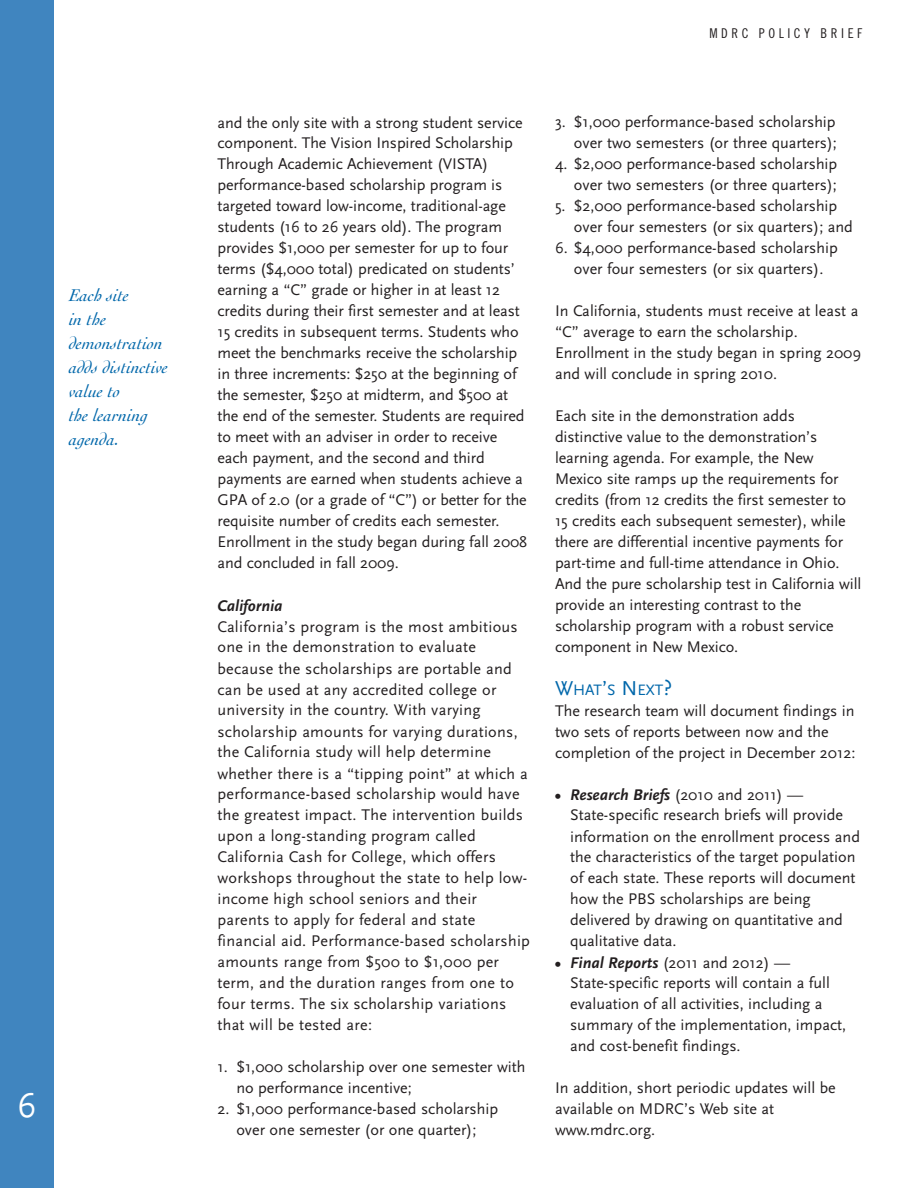
<style>
.page{position:relative;width:918px;height:1188px;background:#fff}
.page>*{position:absolute;margin:0;border:0;box-sizing:border-box;transform-origin:0 0}
.t1{font:36px "Scala Sans";color:#fff}
.t2{font:italic 18px/24px "Cochin";color:#0067aa}
.t3{font:16.2px/21px "Scala Sans";color:#231f20}
.t4{font:italic 700 16.2px "Scala Sans";color:#231f20}
.t5{font:15.75px "Scala Sans";color:#0067aa}
.t6{font:13.5px "Trade Gothic Cond Eighteen";letter-spacing:.26em;color:#231f20}
.s1{font-size:21px}
.s2{font-weight:700}
.s3{font-weight:700;font-style:italic}
</style>
<div class="page">
<div style="left:0;top:0;width:54px;height:1188px;background:#4085bf"></div>
<p class="t2" style="left:69px;top:283px;width:101px">Each site<br>in the demonstration adds distinctive value to<br>the learning agenda.</p>
<h1 class="t1" style="left:17px;top:1084px;width:21px">6</h1>
<p class="t6" style="left:709px;top:28px;width:155px">MDRC POLICY BRIEF</p>
<p class="t3" style="left:218px;top:111px;width:311px">and the only site with a strong student service component. The Vision Inspired Scholarship Through Academic Achievement (VISTA) performance-based scholarship program is targeted toward low-income, traditional-age students (16 to 26 years old). The program provides $1,000 per semester for up to four terms ($4,000 total) predicated on students’ earning a “C” grade or higher in at least 12 credits during their first semester and at least 15 credits in subsequent terms. Students who meet the benchmarks receive the scholarship in three increments: $250 at the beginning of the semester, $250 at midterm, and $500 at the end of the semester. Students are required to meet with an adviser in order to receive each payment, and the second and third payments are earned when students achieve a GPA of 2.0 (or a grade of “C”) or better for the requisite number of credits each semester.<br>Enrollment in the study began during fall 2008 and concluded in fall 2009.</p>
<p class="t4" style="left:218px;top:595px;width:67px">California</p>
<p class="t3" style="left:218px;top:615px;width:314px">California’s program is the most ambitious one in the demonstration to evaluate because the scholarships are portable and can be used at any accredited college or university in the country. With varying scholarship amounts for varying durations, the California study will help determine whether there is a “tipping point” at which a performance-based scholarship would have the greatest impact. The intervention builds upon a long-standing program called California Cash for College, which offers workshops throughout the state to help low&shy;income high school seniors and their parents to apply for federal and state financial aid. Performance-based scholarship amounts range from $500 to $1,000 per term, and the duration ranges from one to four terms. The six scholarship variations that will be tested are:</p>
<p class="t3" style="left:236px;top:1056px;width:291px;text-indent:-19px">1. $1,000 scholarship over one semester with no performance incentive;</p>
<p class="t3" style="left:218px;top:1098px;width:282px;text-align:center">2. $1,000 performance-based scholarship over one semester (or one quarter);</p>
<p class="t3" style="left:555px;top:111px;width:283px;text-align:right">3. $1,000 performance-based scholarship over two semesters (or three quarters);</p>
<p class="t3" style="left:555px;top:153px;width:284px;text-align:right">4. $2,000 performance-based scholarship over two semesters (or three quarters);</p>
<p class="t3" style="left:574px;top:195px;width:281px;text-indent:-19px">5. $2,000 performance-based scholarship over four semesters (or six quarters); and</p>
<p class="t3" style="left:555px;top:237px;width:284px;text-align:center">6. $4,000 performance-based scholarship over four semesters (or six quarters).</p>
<p class="t3" style="left:555px;top:300px;width:308px">In California, students must receive at least a “C” average to earn the scholarship.<br>Enrollment in the study began in spring 2009 and will conclude in spring 2010.</p>
<p class="t3" style="left:555px;top:405px;width:308px">Each site in the demonstration adds distinctive value to the demonstration’s learning agenda. For example, the New Mexico site ramps up the requirements for credits (from 12 credits the first semester to 15 credits each subsequent semester), while there are differential incentive payments for part-time and full-time attendance in Ohio.<br>And the pure scholarship test in California will provide an interesting contrast to the scholarship program with a robust service component in New Mexico.</p>
<p class="t5" style="left:555px;top:680px;width:119px"><span class="s1">W</span>HAT<span class="s1">’</span>S <span class="s1">N</span>EXT<span class="s1">?</span></p>
<p class="t3" style="left:555px;top:699px;width:302px">The research team will document findings in two sets of reports between now and the completion of the project in December 2012:</p>
<p class="t3" style="left:570px;top:783px;width:291px;text-indent:-15px"><span class="s2">•</span> <span class="s3">Research Briefs</span> (2010 and 2011) — State-specific research briefs will provide information on the enrollment process and the characteristics of the target population of each state. These reports will document how the PBS scholarships are being delivered by drawing on quantitative and qualitative data.</p>
<p class="t3" style="left:570px;top:951px;width:278px;text-indent:-15px"><span class="s2">•</span> <span class="s3">Final Reports</span> (2011 and 2012) — State-specific reports will contain a full evaluation of all activities, including a summary of the implementation, impact, and cost-benefit findings.</p>
<p class="t3" style="left:555px;top:1077px;width:282px">In addition, short periodic updates will be available on MDRC’s Web site at www.mdrc.org.</p>
</div>
